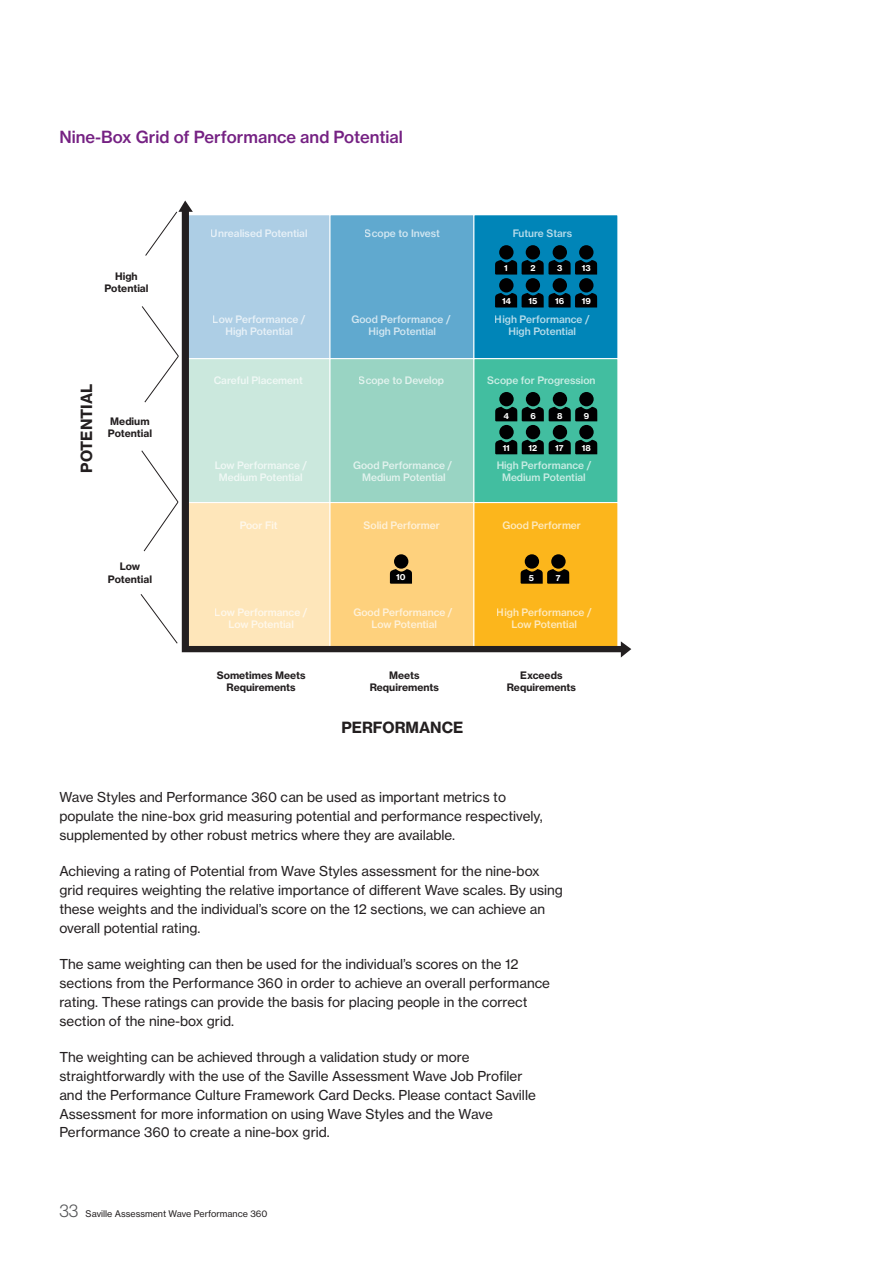
<style>
.page{position:relative;width:893px;height:1263px;background:#fff}
.page>*{position:absolute;margin:0;border:0;box-sizing:border-box;transform-origin:0 0}
.Body_text_black{font:16.5px "N Haas Grotesk TX Std 65 Md";color:#752183}
.t1{font:15.3px "N Haas Grotesk TX Std 75 Bd";color:#231f20}
.Body_text_black-2{font:13.5px/18.8px "N Haas Grotesk TX Std 55 Rg";color:#231f20}
.t2{font:10.2px/12.1px "N Haas Grotesk TX Std 65 Md";color:#fff;text-align:center}
.t3{font:10.2px/12.1px "N Haas Grotesk TX Std 75 Bd";color:#231f20;text-align:center}
.t4{font:9px "N Haas Grotesk TX Std 55 Rg";color:#231f20}
.t5{font:8.25px "N Haas Grotesk TX Std 75 Bd";color:#fff}
.s1{font-family:"N Haas Grotesk DS Std 45 Lt";font-size:18px;color:#57585a}
</style>
<div class="page">
<svg style="left:178px;top:200px;width:453px;height:457px;background:#aac5ae"></svg>
<div style="left:525px;top:554px;width:14px;height:15px;background:#000001;border-radius:50%"></div>
<svg style="left:390px;top:569px;width:22px;height:15px"></svg>
<div style="left:394px;top:554px;width:14px;height:15px;background:#000001;border-radius:50%"></div>
<svg style="left:521px;top:569px;width:48px;height:15px"></svg>
<div style="left:551px;top:554px;width:15px;height:15px;background:#000001;border-radius:50%"></div>
<div style="left:499px;top:392px;width:15px;height:14px;background:#000001;border-radius:50%"></div>
<div style="left:526px;top:392px;width:14px;height:14px;background:#000001;border-radius:50%"></div>
<div style="left:553px;top:392px;width:14px;height:14px;background:#000001;border-radius:50%"></div>
<svg style="left:495px;top:407px;width:102px;height:14px"></svg>
<div style="left:579px;top:392px;width:15px;height:14px;background:#000001;border-radius:50%"></div>
<div style="left:499px;top:425px;width:15px;height:14px;background:#000001;border-radius:50%"></div>
<div style="left:526px;top:425px;width:14px;height:14px;background:#000001;border-radius:50%"></div>
<div style="left:553px;top:425px;width:14px;height:14px;background:#000001;border-radius:50%"></div>
<svg style="left:495px;top:440px;width:102px;height:14px"></svg>
<div style="left:579px;top:425px;width:15px;height:14px;background:#000001;border-radius:50%"></div>
<div style="left:499px;top:245px;width:15px;height:15px;background:#000001;border-radius:50%"></div>
<div style="left:526px;top:245px;width:14px;height:15px;background:#000001;border-radius:50%"></div>
<div style="left:553px;top:245px;width:14px;height:15px;background:#000001;border-radius:50%"></div>
<svg style="left:495px;top:260px;width:102px;height:15px;background:#001f2c"></svg>
<div style="left:579px;top:245px;width:14px;height:15px;background:#000001;border-radius:50%"></div>
<div style="left:499px;top:278px;width:15px;height:14px;background:#000001;border-radius:50%"></div>
<div style="left:526px;top:278px;width:14px;height:14px;background:#000001;border-radius:50%"></div>
<div style="left:553px;top:278px;width:14px;height:14px;background:#000001;border-radius:50%"></div>
<svg style="left:495px;top:293px;width:102px;height:14px"></svg>
<div style="left:579px;top:278px;width:14px;height:14px;background:#000001;border-radius:50%"></div>
<svg style="left:140px;top:594px;width:38px;height:50px"></svg>
<svg style="left:141px;top:450px;width:38px;height:102px"></svg>
<svg style="left:141px;top:305px;width:38px;height:98px"></svg>
<svg style="left:145px;top:211px;width:33px;height:45px"></svg>
<p class="Body_text_black" style="left:59px;top:126px;width:345px">Nine-Box Grid of Performance and Potential</p>
<p class="t3" style="left:104px;top:270px;width:46px">High<br>Potential</p>
<p class="t1" style="left:77px;top:473px;width:91px;rotate:-90deg">POTENTIAL</p>
<p class="t3" style="left:108px;top:415px;width:46px;text-align:left">Medium<br>Potential</p>
<p class="t3" style="left:108px;top:560px;width:46px">Low<br>Potential</p>
<p class="t2" style="left:211px;top:227px;width:98px">Unrealised Potential</p>
<p class="t2" style="left:365px;top:227px;width:76px">Scope to Invest</p>
<p class="t2" style="left:512px;top:227px;width:61px">Future Stars</p>
<p class="t5" style="left:504px;top:263px;width:5px">1</p>
<p class="t5" style="left:530px;top:263px;width:7px">2</p>
<p class="t5" style="left:557px;top:263px;width:7px">3</p>
<p class="t5" style="left:582px;top:263px;width:10px">13</p>
<p class="t5" style="left:502px;top:296px;width:11px">14</p>
<p class="t5" style="left:528px;top:296px;width:10px">15</p>
<p class="t5" style="left:555px;top:296px;width:11px">16</p>
<p class="t5" style="left:582px;top:296px;width:11px">19</p>
<p class="t2" style="left:213px;top:313px;width:94px">Low Performance /<br>High Potential</p>
<p class="t2" style="left:352px;top:313px;width:101px">Good Performance /<br>High Potential</p>
<p class="t2" style="left:495px;top:313px;width:96px">High Performance /<br>High Potential</p>
<p class="t2" style="left:214px;top:375px;width:91px">Careful Placement</p>
<p class="t2" style="left:359px;top:375px;width:87px">Scope to Develop</p>
<p class="t2" style="left:487px;top:375px;width:110px">Scope for Progression</p>
<p class="t5" style="left:503px;top:410px;width:7px">4</p>
<p class="t5" style="left:530px;top:410px;width:7px">6</p>
<p class="t5" style="left:557px;top:410px;width:7px">8</p>
<p class="t5" style="left:584px;top:410px;width:7px">9</p>
<p class="t5" style="left:503px;top:443px;width:9px">11</p>
<p class="t5" style="left:528px;top:443px;width:10px">12</p>
<p class="t5" style="left:555px;top:443px;width:10px">17</p>
<p class="t5" style="left:582px;top:443px;width:10px">18</p>
<p class="t2" style="left:214px;top:459px;width:94px">Low Performance /<br>Medium Potential</p>
<p class="t2" style="left:353px;top:459px;width:101px">Good Performance /<br>Medium Potential</p>
<p class="t2" style="left:497px;top:459px;width:96px">High Performance /<br>Medium Potential</p>
<p class="t2" style="left:240px;top:520px;width:40px">Poor Fit</p>
<p class="t2" style="left:364px;top:520px;width:78px">Solid Performer</p>
<p class="t2" style="left:502px;top:520px;width:80px">Good Performer</p>
<p class="t5" style="left:396px;top:572px;width:11px">10</p>
<p class="t5" style="left:529px;top:573px;width:7px">5</p>
<p class="t5" style="left:556px;top:573px;width:6px">7</p>
<p class="t2" style="left:215px;top:606px;width:94px">Low Performance /<br>Low Potential</p>
<p class="t2" style="left:353px;top:606px;width:101px">Good Performance /<br>Low Potential</p>
<p class="t2" style="left:497px;top:606px;width:96px">High Performance /<br>Low Potential</p>
<p class="t3" style="left:217px;top:669px;width:90px">Sometimes Meets<br>Requirements</p>
<p class="t3" style="left:370px;top:669px;width:71px">Meets<br>Requirements</p>
<p class="t1" style="left:341px;top:718px;width:123px">PERFORMANCE</p>
<p class="t3" style="left:507px;top:669px;width:71px">Exceeds<br>Requirements</p>
<p class="Body_text_black-2" style="left:59px;top:788px;width:485px">Wave Styles and Performance 360 can be used as important metrics to populate the nine-box grid measuring potential and performance respectively, supplemented by other robust metrics where they are available.</p>
<p class="Body_text_black-2" style="left:59px;top:862px;width:505px">Achieving a rating of Potential from Wave Styles assessment for the nine-box grid requires weighting the relative importance of different Wave scales. By using these weights and the individual’s score on the 12 sections, we can achieve an overall potential rating.</p>
<p class="Body_text_black-2" style="left:59px;top:955px;width:492px">The same weighting can then be used for the individual’s scores on the 12 sections from the Performance 360 in order to achieve an overall performance rating. These ratings can provide the basis for placing people in the correct section of the nine-box grid.</p>
<p class="Body_text_black-2" style="left:59px;top:1048px;width:478px">The weighting can be achieved through a validation study or more straightforwardly with the use of the Saville Assessment Wave Job Profiler and the Performance Culture Framework Card Decks. Please contact Saville Assessment for more information on using Wave Styles and the Wave Performance 360 to create a nine-box grid.</p>
<p class="t4" style="left:59px;top:1208px;width:210px"><span class="s1">33</span> Saville Assessment Wave Performance 360</p>
</div>
